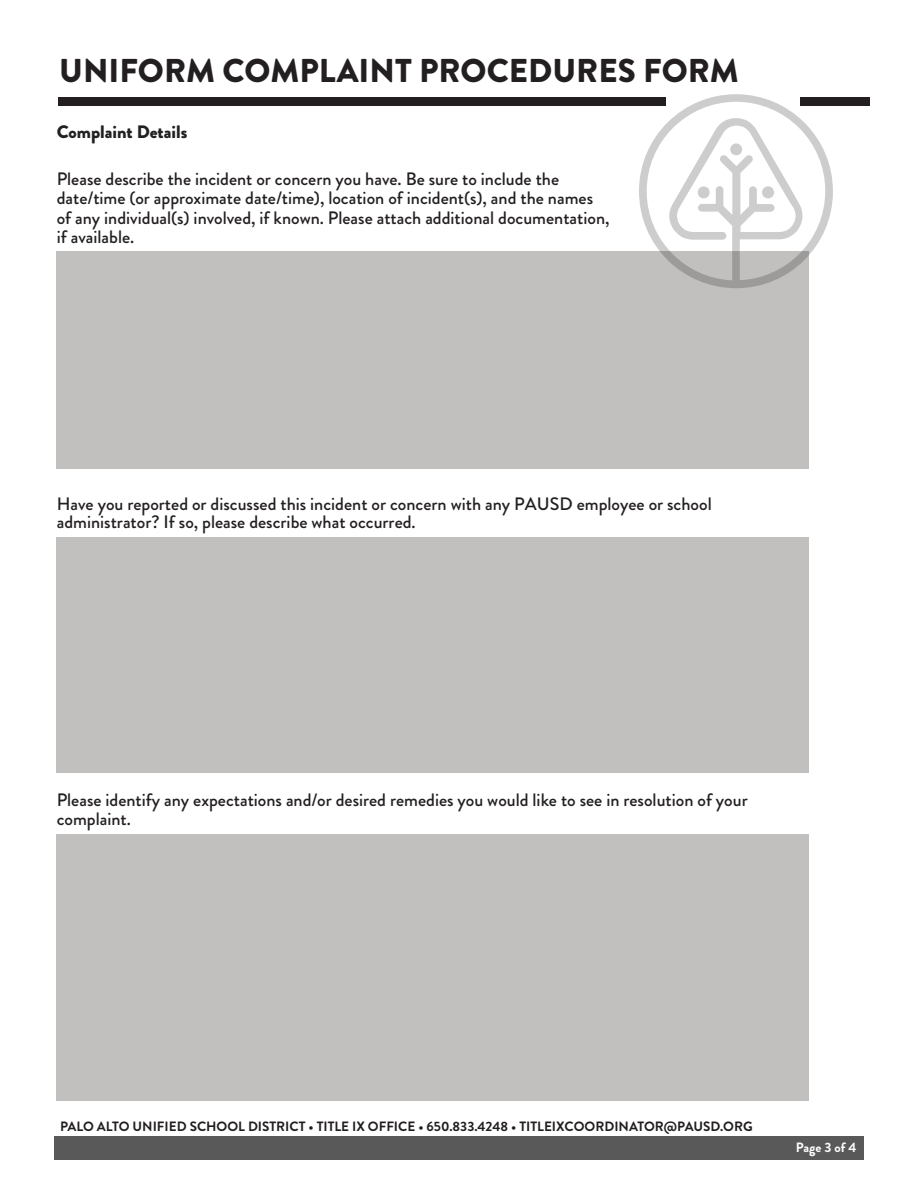
<style>
.page{position:relative;width:918px;height:1188px;background:#fff}
.page>*{position:absolute;margin:0;border:0;box-sizing:border-box;transform-origin:0 0}
.t1{font:900 33px "Brandon Grotesque";color:#231f20}
.t2{font:500 18px/19.5px "Brandon Grotesque";color:#231f20}
.t3{font:900 18px "Brandon Grotesque";color:#212121}
.t4{font:700 13.5px "Brandon Grotesque";color:#211d1e}
.t5{font:700 13.5px "Brandon Grotesque";color:#fff}
</style>
<div class="page">
<div style="left:54px;top:1136px;width:810px;height:24px;background:#595959"></div>
<div style="left:56px;top:251px;width:753px;height:218px;background:#c1c0bf"></div>
<div style="left:56px;top:538px;width:753px;height:235px;background:#c1c0bf"></div>
<div style="left:56px;top:834px;width:753px;height:267px;background:#c1c0bf"></div>
<div style="left:58px;top:97px;width:812px;height:8px;background:#231f20"></div>
<svg style="left:639px;top:94px;width:194px;height:194px"></svg>
<h1 class="t1" style="left:59px;top:47px;width:681px">UNIFORM COMPLAINT PROCEDURES FORM</h1>
<p class="t3" style="left:57px;top:119px;width:132px">Complaint Details</p>
<p class="t2" style="left:57px;top:169px;width:554px">Please describe the incident or concern you have. Be sure to include the date/time (or approximate date/time), location of incident(s), and the names of any individual(s) involved, if known. Please attach additional documentation, if available.</p>
<p class="t2" style="left:57px;top:495px;width:656px;line-height:18.5px">Have you reported or discussed this incident or concern with any PAUSD employee or school administrator? If so, please describe what occurred.</p>
<p class="t2" style="left:57px;top:790px;width:693px">Please identify any expectations and/or desired remedies you would like to see in resolution of your complaint.</p>
<p class="t4" style="left:60px;top:1117px;width:694px">PALO ALTO UNIFIED SCHOOL DISTRICT • TITLE IX OFFICE • 650.833.4248 • TITLEIXCOORDINATOR@PAUSD.ORG</p>
<p class="t5" style="left:796px;top:1138px;width:62px">Page 3 of 4</p>
</div>
